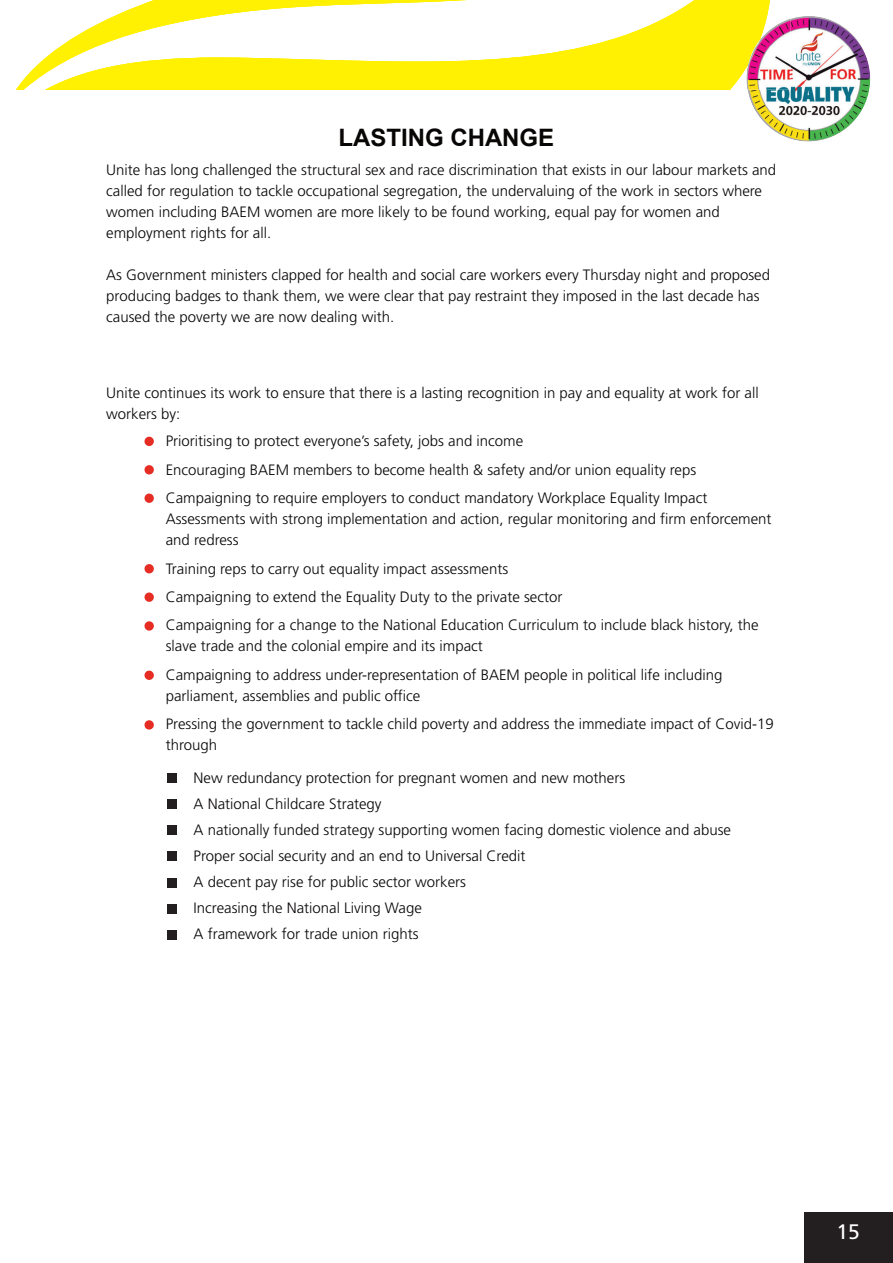
<style>
.page{position:relative;width:893px;height:1263px;background:#fff}
.page>*{position:absolute;margin:0;border:0;box-sizing:border-box;transform-origin:0 0}
.t1{font:700 24px "Arial";color:#080505}
.t2{font:21px "Frutiger";color:#fff}
.t3{font:300 15px/21px "Frutiger";color:#080505}
</style>
<div class="page">
<div style="left:803px;top:1212px;width:89px;height:50px;background:#231f20"></div>
<svg style="left:16px;top:0;width:754px;height:90px"></svg>
<img style="left:747px;top:16px;width:123px;height:126px;border-radius:50%">
<img style="left:746px;top:18px;width:45px;height:72px">
<img style="left:748px;top:39px;width:12px;height:26px">
<div style="left:167px;top:774px;width:9px;height:9px;background:#231f20"></div>
<div style="left:144px;top:465px;width:10px;height:9px;background:#e62d24;border-radius:50%"></div>
<div style="left:144px;top:494px;width:10px;height:9px;background:#e62d24;border-radius:50%"></div>
<div style="left:144px;top:564px;width:10px;height:9px;background:#e62d24;border-radius:50%"></div>
<div style="left:144px;top:593px;width:10px;height:9px;background:#e62d24;border-radius:50%"></div>
<div style="left:144px;top:621px;width:10px;height:10px;background:#e62d24;border-radius:50%"></div>
<div style="left:144px;top:671px;width:10px;height:9px;background:#e62d24;border-radius:50%"></div>
<div style="left:144px;top:720px;width:10px;height:10px;background:#e62d24;border-radius:50%"></div>
<div style="left:167px;top:800px;width:9px;height:9px;background:#231f20"></div>
<div style="left:167px;top:826px;width:9px;height:9px;background:#231f20"></div>
<div style="left:167px;top:852px;width:9px;height:9px;background:#231f20"></div>
<div style="left:167px;top:878px;width:9px;height:9px;background:#231f20"></div>
<div style="left:167px;top:904px;width:9px;height:9px;background:#231f20"></div>
<div style="left:167px;top:930px;width:9px;height:9px;background:#231f20"></div>
<div style="left:144px;top:437px;width:10px;height:9px;background:#e62d24;border-radius:50%"></div>
<h1 class="t1" style="left:338px;top:124px;width:217px">LASTING CHANGE</h1>
<p class="t3" style="left:106px;top:160px;width:671px">Unite has long challenged the structural sex and race discrimination that exists in our labour markets and called for regulation to tackle occupational segregation, the undervaluing of the work in sectors where women including BAEM women are more likely to be found working, equal pay for women and employment rights for all.</p>
<p class="t3" style="left:106px;top:265px;width:665px">As Government ministers clapped for health and social care workers every Thursday night and proposed producing badges to thank them, we were clear that pay restraint they imposed in the last decade has caused the poverty we are now dealing with.</p>
<p class="t3" style="left:106px;top:383px;width:654px">Unite continues its work to ensure that there is a lasting recognition in pay and equality at work for all workers by:</p>
<p class="t3" style="left:166px;top:428px;width:543px;line-height:28.5px">Prioritising to protect everyone’s safety, jobs and income<br>Encouraging BAEM members to become health &amp; safety and/or union equality reps<br>Campaigning to require employers to conduct mandatory Workplace Equality Impact</p>
<p class="t3" style="left:166px;top:509px;width:607px">Assessments with strong implementation and action, regular monitoring and firm enforcement and redress</p>
<p class="t3" style="left:166px;top:555px;width:594px;line-height:28.5px">Training reps to carry out equality impact assessments<br>Campaigning to extend the Equality Duty to the private sector<br>Campaigning for a change to the National Education Curriculum to include black history, the</p>
<p class="t3" style="left:166px;top:633px;width:558px;line-height:28.5px">slave trade and the colonial empire and its impact<br>Campaigning to address under-representation of BAEM people in political life including</p>
<p class="t3" style="left:166px;top:683px;width:609px;line-height:28.5px">parliament, assemblies and public office<br>Pressing the government to tackle child poverty and address the immediate impact of Covid-19</p>
<p class="t3" style="left:194px;top:730px;width:433px;line-height:32.4px;text-indent:-28px">through<br>New redundancy protection for pregnant women and new mothers</p>
<p class="t3" style="left:194px;top:792px;width:539px;line-height:26.1px">A National Childcare Strategy<br>A nationally funded strategy supporting women facing domestic violence and abuse Proper social security and an end to Universal Credit<br>A decent pay rise for public sector workers<br>Increasing the National Living Wage<br>A framework for trade union rights</p>
<h2 class="t2" style="left:836px;top:1224px;width:25px">15</h2>
</div>
